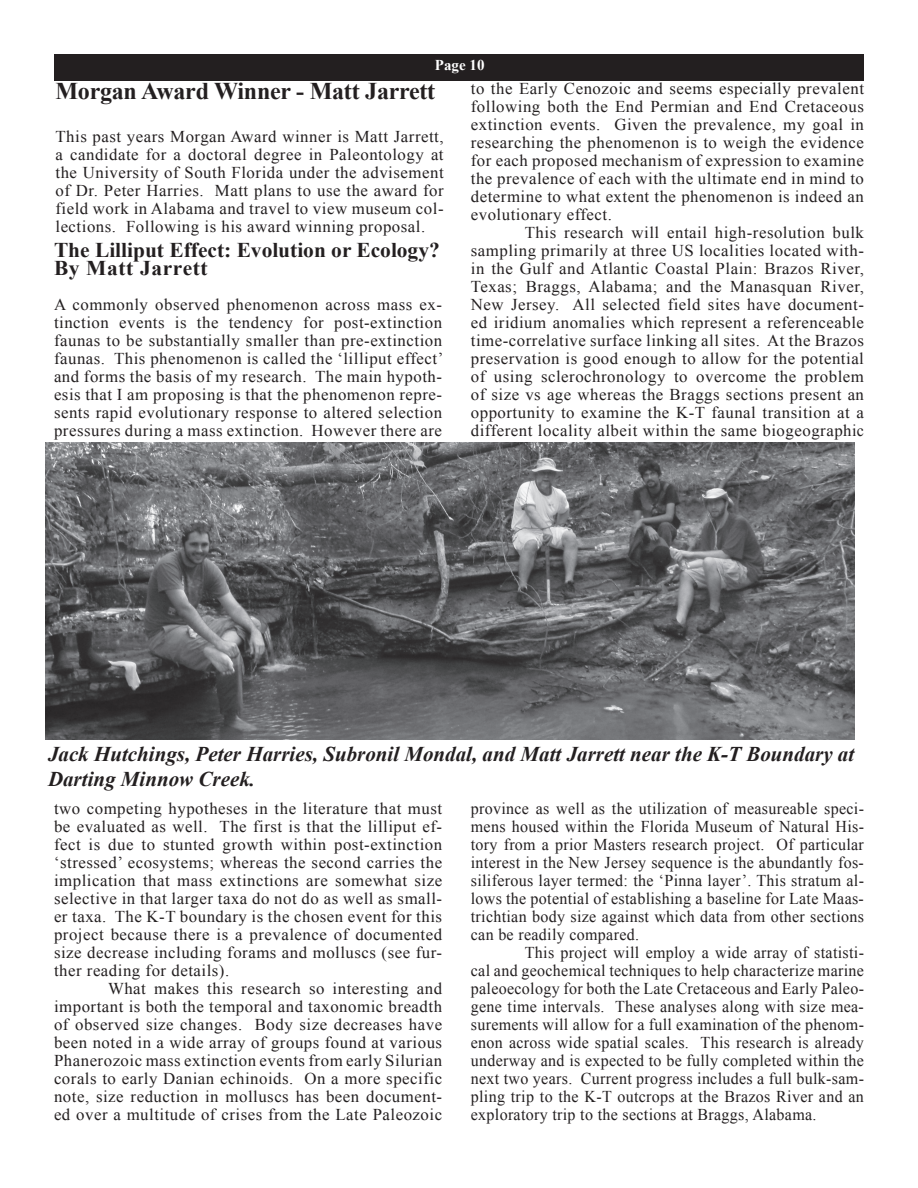
<style>
.page{position:relative;width:918px;height:1188px;background:#fff}
.page>*{position:absolute;margin:0;border:0;box-sizing:border-box;transform-origin:0 0}
.t1{font:700 24px "Times New Roman";letter-spacing:-.01em;color:#231f20}
.t2{font:italic 700 21px/25.2px "Times New Roman";color:#231f20}
.t3{font:700 21px/18px "Times New Roman";color:#231f20}
.t4{font:16.5px/18px "Times New Roman";letter-spacing:.03em;color:#231f20;text-align:justify}
.t5{font:700 15px "Times New Roman";color:#fff}
</style>
<div class="page">
<img style="left:45px;top:442px;width:810px;height:298px">
<div style="left:55px;top:55px;width:808px;height:25px;background:#231f20"></div>
<div style="left:54px;top:54px;width:810px;height:27px;border:2px solid #231f20"></div>
<p class="t5" style="left:435px;top:54px;width:51px">Page 10</p>
<h1 class="t1" style="left:56px;top:74px;width:381px">Morgan Award Winner - Matt Jarrett</h1>
<p class="t4" style="left:56px;top:127px;width:390px">This past years Morgan Award winner is Matt Jarrett, a candidate for a doctoral degree in Paleontology at the University of South Florida under the advisement of Dr. Peter Harries. Matt plans to use the award for field work in Alabama and travel to view museum col&shy;lections. Following is his award winning proposal.</p>
<p class="t3" style="left:54px;top:241px;width:387px">The Lilliput Effect: Evolution or Ecology?<br>By Matt Jarrett</p>
<p class="t4" style="left:54px;top:295px;width:391px">A commonly observed phenomenon across mass ex&shy;tinction events is the tendency for post-extinction faunas to be substantially smaller than pre-extinction faunas. This phenomenon is called the ‘lilliput effect’ and forms the basis of my research. The main hypoth&shy;esis that I am proposing is that the phenomenon repre&shy;sents rapid evolutionary response to altered selection pressures during a mass extinction. However there are</p>
<p class="t4" style="left:471px;top:79px;width:395px">to the Early Cenozoic and seems especially prevalent following both the End Permian and End Cretaceous extinction events. Given the prevalence, my goal in researching the phenomenon is to weigh the evidence for each proposed mechanism of expression to examine the prevalence of each with the ultimate end in mind to determine to what extent the phenomenon is indeed an evolutionary effect.</p>
<p class="t4" style="left:471px;top:223px;width:395px;text-indent:54px">This research will entail high-resolution bulk sampling primarily at three US localities located with&shy;in the Gulf and Atlantic Coastal Plain: Brazos River, Texas; Braggs, Alabama; and the Manasquan River, New Jersey. All selected field sites have document&shy;ed iridium anomalies which represent a referenceable time-correlative surface linking all sites. At the Brazos preservation is good enough to allow for the potential of using sclerochronology to overcome the problem of size vs age whereas the Braggs sections present an opportunity to examine the K-T faunal transition at a different locality albeit within the same biogeographic</p>
<p class="t2" style="left:48px;top:741px;width:808px">Jack Hutchings, Peter Harries, Subronil Mondal, and Matt Jarrett near the K-T Boundary at<br>Darting Minnow Creek.</p>
<p class="t4" style="left:54px;top:799px;width:390px">two competing hypotheses in the literature that must be evaluated as well. The first is that the lilliput ef&shy;fect is due to stunted growth within post-extinction ‘stressed’ ecosystems; whereas the second carries the implication that mass extinctions are somewhat size selective in that larger taxa do not do as well as small&shy;er taxa. The K-T boundary is the chosen event for this project because there is a prevalence of documented size decrease including forams and molluscs (see fur&shy;ther reading for details).</p>
<p class="t4" style="left:54px;top:979px;width:390px;text-indent:54px">What makes this research so interesting and important is both the temporal and taxonomic breadth of observed size changes. Body size decreases have been noted in a wide array of groups found at various Phanerozoic mass extinction events from early Silurian corals to early Danian echinoids. On a more specific note, size reduction in molluscs has been document&shy;ed over a multitude of crises from the Late Paleozoic</p>
<p class="t4" style="left:471px;top:799px;width:395px">province as well as the utilization of measureable speci&shy;mens housed within the Florida Museum of Natural His&shy;tory from a prior Masters research project. Of particular interest in the New Jersey sequence is the abundantly fos&shy;siliferous layer termed: the ‘Pinna layer’. This stratum al&shy;lows the potential of establishing a baseline for Late Maas&shy;trichtian body size against which data from other sections can be readily compared.</p>
<p class="t4" style="left:471px;top:943px;width:395px;text-indent:54px">This project will employ a wide array of statisti&shy;cal and geochemical techniques to help characterize marine paleoecology for both the Late Cretaceous and Early Paleo&shy;gene time intervals. These analyses along with size mea&shy;surements will allow for a full examination of the phenom&shy;enon across wide spatial scales. This research is already underway and is expected to be fully completed within the next two years. Current progress includes a full bulk-sam&shy;pling trip to the K-T outcrops at the Brazos River and an exploratory trip to the sections at Braggs, Alabama.</p>
</div>
